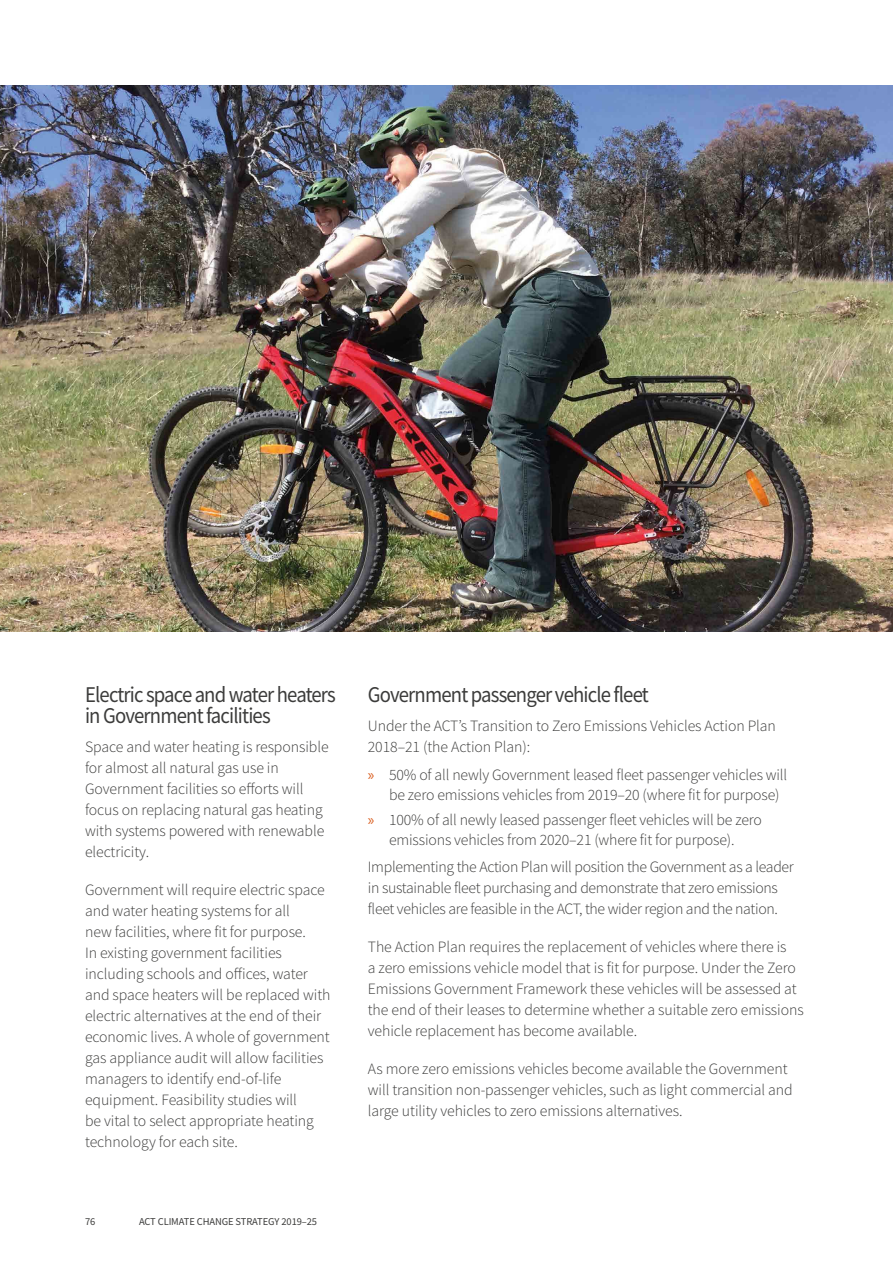
<style>
.page{position:relative;width:893px;height:1263px;background:#fff}
.page>*{position:absolute;margin:0;border:0;box-sizing:border-box;transform-origin:0 0}
.H5{font:22.5px/21px "Source Sans Pro";letter-spacing:-.04em;color:#3c3c3b;scale:.92 1}
.P2{font:300 15.75px/21px "Source Sans Pro";letter-spacing:-.005em;color:#3c3c3b}
.t1{font:10.5px "Source Sans Pro";letter-spacing:-.01em;color:#3c3c3b}
.s1{font-family:"Myriad Pro";font-weight:400;color:#da6022}
</style>
<div class="page">
<img style="left:0;top:85px;width:893px;height:546px">
<p class="H5" style="left:85px;top:683px;width:274px">Electric space and water heaters in Government facilities</p>
<p class="P2" style="left:85px;top:736px;width:245px">Space and water heating is responsible for almost all natural gas use in Government facilities so efforts will focus on replacing natural gas heating with systems powered with renewable electricity.</p>
<p class="P2" style="left:85px;top:879px;width:247px">Government will require electric space and water heating systems for all<br>new facilities, where fit for purpose.<br>In existing government facilities including schools and offices, water and space heaters will be replaced with electric alternatives at the end of their economic lives. A whole of government gas appliance audit will allow facilities managers to identify end-of-life equipment. Feasibility studies will<br>be vital to select appropriate heating technology for each site.</p>
<p class="t1" style="left:85px;top:1215px;width:12px">76</p>
<p class="t1" style="left:139px;top:1215px;width:180px">ACT CLIMATE CHANGE STRATEGY 2019–25</p>
<p class="H5" style="left:368px;top:683px;width:307px">Government passenger vehicle fleet</p>
<p class="P2" style="left:368px;top:715px;width:410px">Under the ACT’s Transition to Zero Emissions Vehicles Action Plan<br>2018–21 (the Action Plan):</p>
<p class="P2" style="left:389px;top:765px;width:400px;line-height:19.5px;text-indent:-21px"><span class="s1">»</span> 50% of all newly Government leased fleet passenger vehicles will be zero emissions vehicles from 2019–20 (where fit for purpose)</p>
<p class="P2" style="left:368px;top:810px;width:396px;line-height:19.5px;text-align:center"><span class="s1">»</span> 100% of all newly leased passenger fleet vehicles will be zero emissions vehicles from 2020–21 (where fit for purpose).</p>
<p class="P2" style="left:368px;top:857px;width:428px">Implementing the Action Plan will position the Government as a leader in sustainable fleet purchasing and demonstrate that zero emissions fleet vehicles are feasible in the ACT, the wider region and the nation.</p>
<p class="P2" style="left:368px;top:937px;width:437px">The Action Plan requires the replacement of vehicles where there is<br>a zero emissions vehicle model that is fit for purpose. Under the Zero Emissions Government Framework these vehicles will be assessed at the end of their leases to determine whether a suitable zero emissions vehicle replacement has become available.</p>
<p class="P2" style="left:368px;top:1059px;width:426px">As more zero emissions vehicles become available the Government will transition non-passenger vehicles, such as light commercial and large utility vehicles to zero emissions alternatives.</p>
</div>
